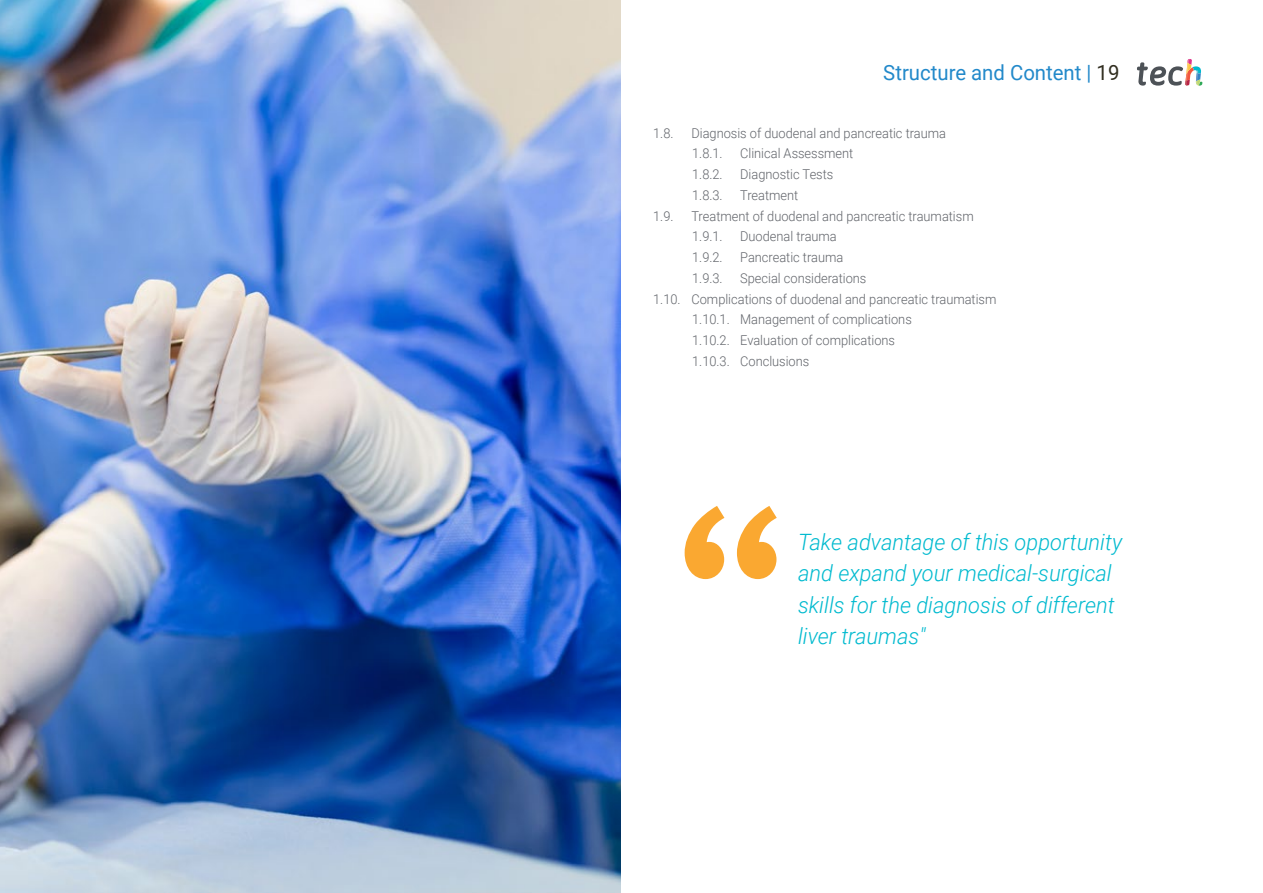
<style>
.page{position:relative;width:1263px;height:893px;background:#fff}
.page>*{position:absolute;margin:0;border:0;box-sizing:border-box;transform-origin:0 0}
.t1{font:italic 300 22.5px/31.5px "Roboto";color:#00bacf}
.t2{font:21px "Roboto";color:#2289ca}
.t3{font:300 13.5px/20.7px "Roboto";color:#61646a;scale:.95 1}
.s1{color:#312e20}
</style>
<div class="page">
<img style="left:0;top:0;width:621px;height:893px">
<svg style="left:685px;top:506px;width:92px;height:73px"></svg>
<svg style="left:1137px;top:59px;width:65px;height:27px"></svg>
<h2 class="t2" style="left:883px;top:57px;width:238px">Structure and Content | <span class="s1">19</span></h2>
<p class="t3" style="left:653px;top:122px;width:23px">1.8.</p>
<p class="t3" style="left:691px;top:122px;width:269px">Diagnosis of duodenal and pancreatic trauma<br>1.8.1.</p>
<p class="t3" style="left:740px;top:143px;width:121px">Clinical Assessment</p>
<p class="t3" style="left:692px;top:164px;width:34px">1.8.2.</p>
<p class="t3" style="left:740px;top:164px;width:100px">Diagnostic Tests</p>
<p class="t3" style="left:692px;top:184px;width:34px">1.8.3.</p>
<p class="t3" style="left:740px;top:184px;width:63px">Treatment</p>
<p class="t3" style="left:653px;top:205px;width:23px">1.9.</p>
<p class="t3" style="left:691px;top:205px;width:299px">Treatment of duodenal and pancreatic traumatism<br>1.9.1.</p>
<p class="t3" style="left:740px;top:226px;width:103px">Duodenal trauma</p>
<p class="t3" style="left:692px;top:247px;width:34px">1.9.2.</p>
<p class="t3" style="left:740px;top:247px;width:110px">Pancreatic trauma</p>
<p class="t3" style="left:692px;top:267px;width:34px">1.9.3.</p>
<p class="t3" style="left:740px;top:267px;width:134px">Special considerations</p>
<p class="t3" style="left:653px;top:288px;width:363px">1.10. Complications of duodenal and pancreatic traumatism</p>
<p class="t3" style="left:692px;top:309px;width:233px">1.10.1. Management of complications</p>
<p class="t3" style="left:692px;top:330px;width:215px">1.10.2. Evaluation of complications</p>
<p class="t3" style="left:692px;top:350px;width:125px">1.10.3. Conclusions</p>
<h1 class="t1" style="left:798px;top:525px;width:326px">Take advantage of this opportunity and expand your medical-surgical skills for the diagnosis of different liver traumas"</h1>
</div>
